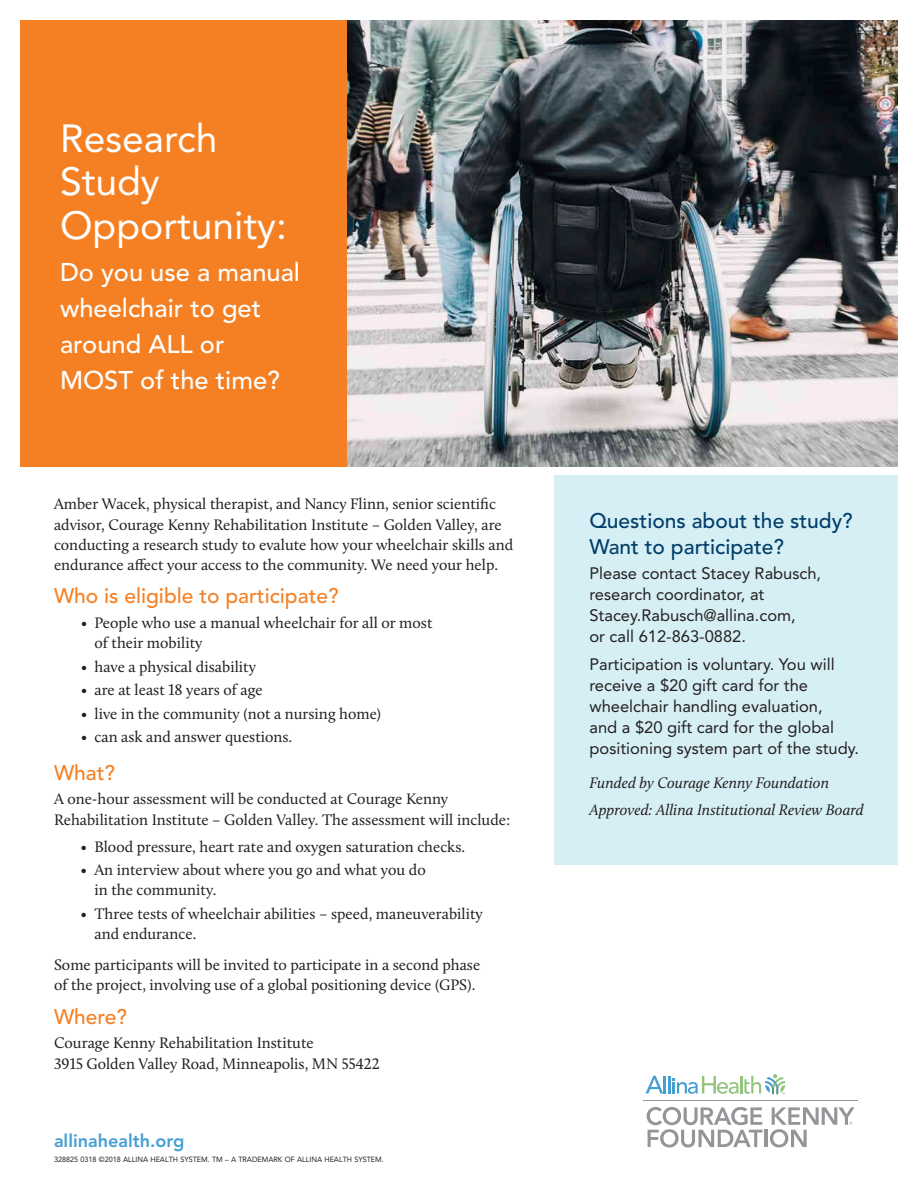
<style>
.page{position:relative;width:918px;height:1188px;background:#fff}
.page>*{position:absolute;margin:0;border:0;box-sizing:border-box;transform-origin:0 0}
.t1{font:39px/43.5px "Avenir LT Std";color:#fff}
.t2{font:500 25.5px/36px "Avenir LT Std";color:#fff}
.t3{font:500 21px/25.5px "Avenir LT Std";color:#003d69}
.t4{font:500 21px "Avenir LT Std";color:#f58023}
.t5{font:800 18px "Avenir LT Std";color:#459fd3}
.t6{font:16.5px/21px "Avenir LT Std";color:#231f20}
.t7{font:15.75px/20.2px "Calluna";color:#231f20}
.t8{font:italic 15.75px/27px "Calluna";color:#231f20}
.t9{font:7.5px "Avenir LT Std";color:#231f20}
</style>
<div class="page">
<img style="left:347px;top:20px;width:551px;height:447px">
<svg style="left:646px;top:1074px;width:139px;height:20px"></svg>
<hr style="left:643px;top:1100px;width:214px;height:1px;background:#939598">
<svg style="left:647px;top:1107px;width:116px;height:40px"></svg>
<hr style="left:764px;top:1130px;width:3px;height:17px;background:#939598">
<svg style="left:770px;top:1107px;width:85px;height:40px"></svg>
<div style="left:554px;top:475px;width:344px;height:390px;background:#d6eff5"></div>
<div style="left:20px;top:20px;width:327px;height:447px;background:#f58023"></div>
<h1 class="t1" style="left:60px;top:117px;width:228px">Research<br>Study<br>Opportunity:</h1>
<h2 class="t2" style="left:60px;top:255px;width:242px">Do you use a manual wheelchair to get around ALL or<br>MOST of the time?</h2>
<p class="t7" style="left:54px;top:494px;width:461px">Amber Wacek, physical therapist, and Nancy Flinn, senior scientific advisor, Courage Kenny Rehabilitation Institute – Golden Valley, are conducting a research study to evalute how your wheelchair skills and endurance affect your access to the community. We need your help.</p>
<h3 class="t4" style="left:54px;top:584px;width:286px">Who is eligible to participate?</h3>
<p class="t7" style="left:94px;top:613px;width:340px;text-indent:-13px">• People who use a manual wheelchair for all or most of their mobility</p>
<p class="t7" style="left:81px;top:656px;width:176px">• have a physical disability</p>
<p class="t7" style="left:81px;top:680px;width:183px">• are at least 18 years of age</p>
<p class="t7" style="left:81px;top:703px;width:302px">• live in the community (not a nursing home)</p>
<p class="t7" style="left:81px;top:727px;width:213px">• can ask and answer questions.</p>
<h3 class="t4" style="left:54px;top:760px;width:63px">What?</h3>
<p class="t7" style="left:54px;top:789px;width:458px">A one-hour assessment will be conducted at Courage Kenny<br>Rehabilitation Institute – Golden Valley. The assessment will include:</p>
<p class="t7" style="left:81px;top:836px;width:386px">• Blood pressure, heart rate and oxygen saturation checks.</p>
<p class="t7" style="left:94px;top:860px;width:333px;text-indent:-13px">• An interview about where you go and what you do in the community.</p>
<p class="t7" style="left:94px;top:903px;width:390px;text-indent:-13px">• Three tests of wheelchair abilities – speed, maneuverability and endurance.</p>
<p class="t7" style="left:54px;top:955px;width:428px">Some participants will be invited to participate in a second phase of the project, involving use of a global positioning device (GPS).</p>
<h3 class="t4" style="left:54px;top:1004px;width:75px">Where?</h3>
<p class="t7" style="left:54px;top:1033px;width:327px">Courage Kenny Rehabilitation Institute<br>3915 Golden Valley Road, Minneapolis, MN 55422</p>
<p class="t5" style="left:54px;top:1130px;width:132px">allinahealth.org</p>
<p class="t9" style="left:54px;top:1156px;width:331px">328825 0318 ©2018 ALLINA HEALTH SYSTEM. TM – A TRADEMARK OF ALLINA HEALTH SYSTEM.</p>
<h3 class="t3" style="left:589px;top:509px;width:265px">Questions about the study?<br>Want to participate?</h3>
<p class="t6" style="left:589px;top:563px;width:233px">Please contact Stacey Rabusch, research coordinator, at<br>Stacey.Rabusch@allina.com,<br>or call 612-863-0882.</p>
<p class="t6" style="left:589px;top:654px;width:271px">Participation is voluntary. You will receive a $20 gift card for the wheelchair handling evaluation,<br>and a $20 gift card for the global positioning system part of the study.</p>
<p class="t8" style="left:589px;top:769px;width:276px">Funded by Courage Kenny Foundation<br>Approved: Allina Institutional Review Board</p>
</div>
